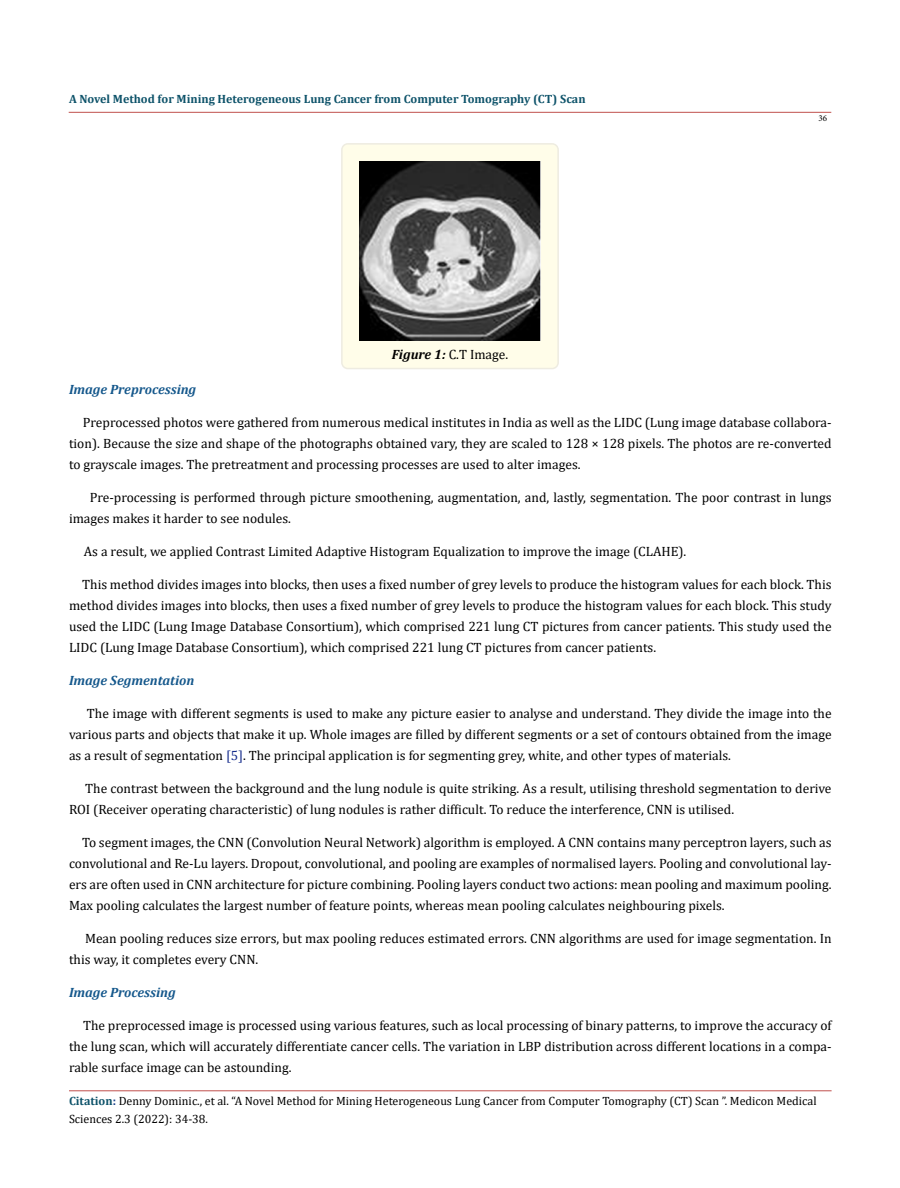
<style>
.page{position:relative;width:900px;height:1188px;background:#fff}
.page>*{position:absolute;margin:0;border:0;box-sizing:border-box;transform-origin:0 0}
.t1{font:13.5px/21px "Cambria";color:#000;text-align:justify}
.t2{font:italic 700 13.5px "Cambria";color:#15588c}
.t3{font:12px/18px "Cambria";color:#000}
.t4{font:700 12px "Cambria";color:#0e536a}
.t5{font:9px "Minion Pro";color:#000}
.s1{font-weight:700;font-style:italic}
.s2{color:#152c8c}
.s3{font-weight:700;color:#0e536a}
.s4{font-weight:700;color:#173e88}
</style>
<div class="page">
<hr style="left:69px;top:1091px;width:763px;height:1px;background:#c0504d">
<hr style="left:69px;top:112px;width:762px;height:1px;background:#c0504d">
<div style="left:342px;top:144px;width:216px;height:225px;background:#fffde9;border-radius:6px"></div>
<div style="left:341px;top:143px;width:218px;height:226px;border:2px solid #eeece1;border-radius:6px"></div>
<img style="left:360px;top:161px;width:180px;height:179px">
<p class="t4" style="left:69px;top:90px;width:518px">A Novel Method for Mining Heterogeneous Lung Cancer from Computer Tomography (CT) Scan</p>
<p class="t1" style="left:392px;top:344px;width:118px"><span class="s1">Figure 1:</span> C.T Image.</p>
<p class="t5" style="left:818px;top:112px;width:10px">36</p>
<p class="t2" style="left:69px;top:380px;width:129px">Image Preprocessing</p>
<p class="t1" style="left:69px;top:412px;width:764px;text-indent:14px">Preprocessed photos were gathered from numerous medical institutes in India as well as the LIDC (Lung image database collabora&shy;tion). Because the size and shape of the photographs obtained vary, they are scaled to 128 × 128 pixels. The photos are re-converted to grayscale images. The pretreatment and processing processes are used to alter images.</p>
<p class="t1" style="left:69px;top:487px;width:764px;text-indent:21px">Pre-processing is performed through picture smoothening, augmentation, and, lastly, segmentation. The poor contrast in lungs images makes it harder to see nodules.</p>
<p class="t1" style="left:84px;top:541px;width:604px">As a result, we applied Contrast Limited Adaptive Histogram Equalization to improve the image (CLAHE).</p>
<p class="t1" style="left:69px;top:574px;width:764px;text-indent:13px">This method divides images into blocks, then uses a fixed number of grey levels to produce the histogram values for each block. This method divides images into blocks, then uses a fixed number of grey levels to produce the histogram values for each block. This study used the LIDC (Lung Image Database Consortium), which comprised 221 lung CT pictures from cancer patients. This study used the LIDC (Lung Image Database Consortium), which comprised 221 lung CT pictures from cancer patients.</p>
<p class="t2" style="left:69px;top:671px;width:127px">Image Segmentation</p>
<p class="t1" style="left:69px;top:703px;width:764px;text-indent:18px">The image with different segments is used to make any picture easier to analyse and understand. They divide the image into the various parts and objects that make it up. Whole images are filled by different segments or a set of contours obtained from the image as a result of segmentation <span class="s2">[5]</span>. The principal application is for segmenting grey, white, and other types of materials.</p>
<p class="t1" style="left:69px;top:778px;width:764px;text-indent:16px">The contrast between the background and the lung nodule is quite striking. As a result, utilising threshold segmentation to derive<br>ROI (Receiver operating characteristic) of lung nodules is rather difficult. To reduce the interference, CNN is utilised.</p>
<p class="t1" style="left:69px;top:832px;width:764px;text-indent:13px">To segment images, the CNN (Convolution Neural Network) algorithm is employed. A CNN contains many perceptron layers, such as convolutional and Re-Lu layers. Dropout, convolutional, and pooling are examples of normalised layers. Pooling and convolutional lay&shy;ers are often used in CNN architecture for picture combining. Pooling layers conduct two actions: mean pooling and maximum pooling.<br>Max pooling calculates the largest number of feature points, whereas mean pooling calculates neighbouring pixels.</p>
<p class="t1" style="left:69px;top:928px;width:764px;text-indent:16px">Mean pooling reduces size errors, but max pooling reduces estimated errors. CNN algorithms are used for image segmentation. In this way, it completes every CNN.</p>
<p class="t2" style="left:69px;top:983px;width:108px">Image Processing</p>
<p class="t1" style="left:69px;top:1015px;width:764px;text-indent:14px">The preprocessed image is processed using various features, such as local processing of binary patterns, to improve the accuracy of the lung scan, which will accurately differentiate cancer cells. The variation in LBP distribution across different locations in a compa&shy;rable surface image can be astounding.</p>
<p class="t3" style="left:69px;top:1092px;width:749px"><span class="s3">Citation</span><span class="s4">:</span> Denny Dominic., et al. “A Novel Method for Mining Heterogeneous Lung Cancer from Computer Tomography (CT) Scan ”. Medicon Medical<br>Sciences 2.3 (2022): 34-38.</p>
</div>
